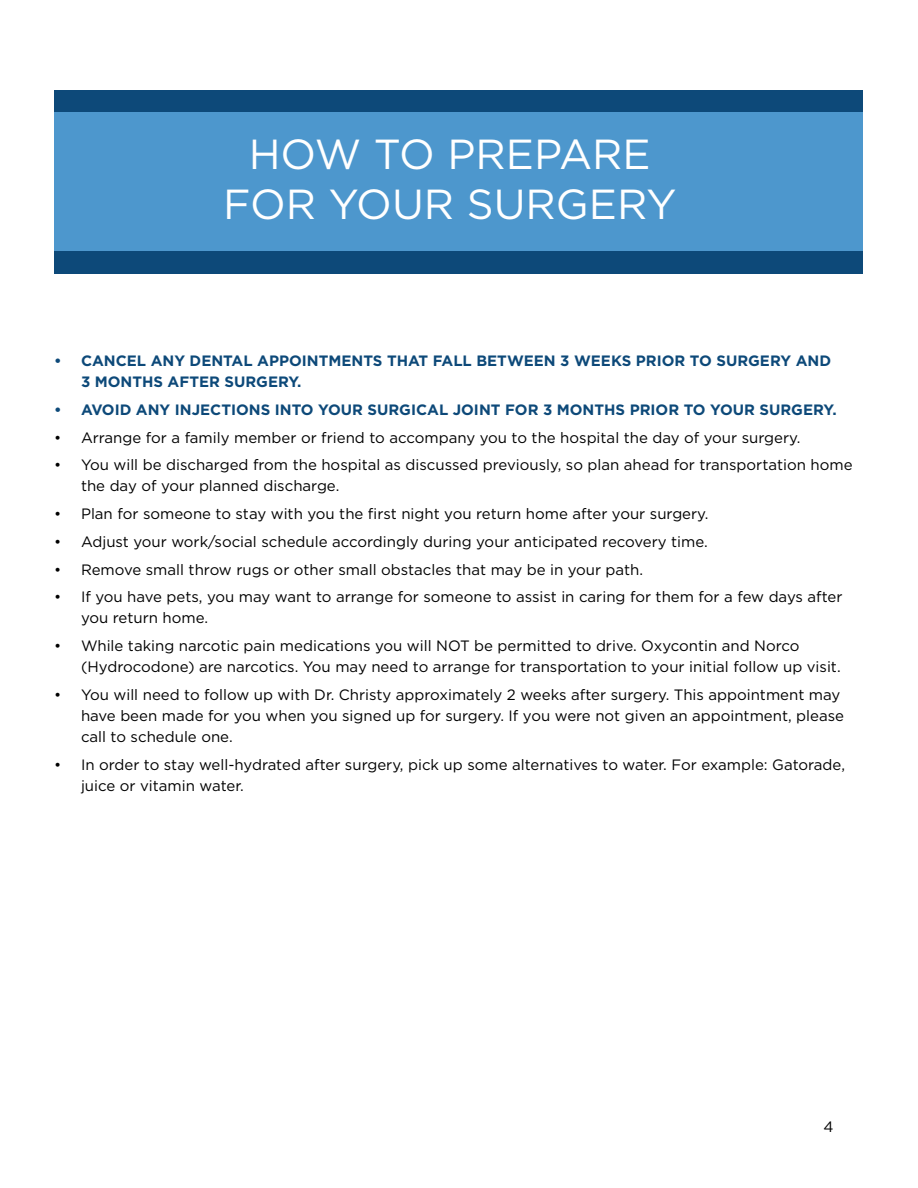
<style>
.page{position:relative;width:918px;height:1188px;background:#fff}
.page>*{position:absolute;margin:0;border:0;box-sizing:border-box;transform-origin:0 0}
.t1{font:42px/50.4px "Gotham";color:#fff;text-align:center}
.t2{font:15px/21px "Gotham";color:#000}
.t3{font:700 15px/21px "Gotham";color:#0d4979}
</style>
<div class="page">
<div style="left:55px;top:91px;width:808px;height:30px;background:#0d4979"></div>
<div style="left:55px;top:243px;width:808px;height:30px;background:#0d4979"></div>
<div style="left:55px;top:112px;width:808px;height:139px;background:#4d97cd"></div>
<h1 class="t1" style="left:223px;top:128px;width:455px">HOW TO PREPARE<br>FOR YOUR SURGERY</h1>
<p class="t3" style="left:81px;top:350px;width:752px;text-indent:-27px">• CANCEL ANY DENTAL APPOINTMENTS THAT FALL BETWEEN 3 WEEKS PRIOR TO SURGERY AND<br>3 MONTHS AFTER SURGERY.</p>
<p class="t3" style="left:54px;top:399px;width:784px">• AVOID ANY INJECTIONS INTO YOUR SURGICAL JOINT FOR 3 MONTHS PRIOR TO YOUR SURGERY.</p>
<p class="t2" style="left:54px;top:427px;width:748px">• Arrange for a family member or friend to accompany you to the hospital the day of your surgery.</p>
<p class="t2" style="left:81px;top:454px;width:773px;text-indent:-27px">• You will be discharged from the hospital as discussed previously, so plan ahead for transportation home the day of your planned discharge.</p>
<p class="t2" style="left:54px;top:503px;width:656px">• Plan for someone to stay with you the first night you return home after your surgery.</p>
<p class="t2" style="left:54px;top:531px;width:655px">• Adjust your work/social schedule accordingly during your anticipated recovery time.</p>
<p class="t2" style="left:54px;top:559px;width:591px">• Remove small throw rugs or other small obstacles that may be in your path.</p>
<p class="t2" style="left:81px;top:586px;width:763px;text-indent:-27px">• If you have pets, you may want to arrange for someone to assist in caring for them for a few days after you return home.</p>
<p class="t2" style="left:81px;top:635px;width:761px;text-indent:-27px">• While taking narcotic pain medications you will NOT be permitted to drive. Oxycontin and Norco (Hydrocodone) are narcotics. You may need to arrange for transportation to your initial follow up visit.</p>
<p class="t2" style="left:81px;top:684px;width:765px;text-indent:-27px">• You will need to follow up with Dr. Christy approximately 2 weeks after surgery. This appointment may have been made for you when you signed up for surgery. If you were not given an appointment, please call to schedule one.</p>
<p class="t2" style="left:81px;top:754px;width:766px;text-indent:-27px">• In order to stay well-hydrated after surgery, pick up some alternatives to water. For example: Gatorade, juice or vitamin water.</p>
<p class="t2" style="left:824px;top:1116px;width:12px">4</p>
</div>
